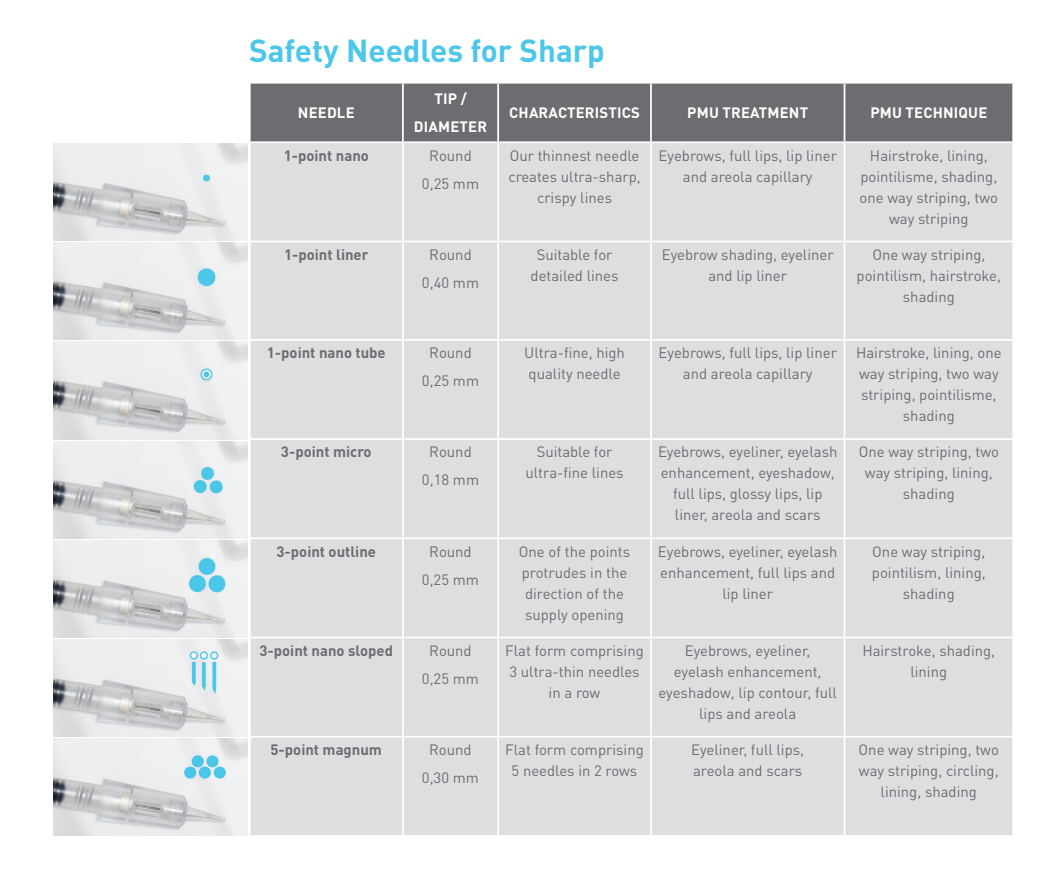
<style>
.page{position:relative;width:1042px;height:893px;background:#fff}
.page>*{position:absolute;margin:0;border:0;box-sizing:border-box;transform-origin:0 0}
.t1{font:700 31.5px "DIN Pro";color:#4dc7e9}
.t2{font:14.88px/21px "DIN Pro";color:#6c6d70;text-align:center}
.t3{font:700 14.88px "DIN Pro";color:#6c6d70}
.t4{font:700 14.88px/28px "DIN Pro";letter-spacing:.01em;color:#fff;text-align:center}
</style>
<div class="page">
<div style="left:251px;top:84px;width:761px;height:57px;background:#6c6d70"></div>
<div style="left:251px;top:143px;width:761px;height:692px;background:#dddee0"></div>
<hr style="left:402px;top:84px;width:2px;height:57px;background:#fff">
<hr style="left:497px;top:84px;width:2px;height:57px;background:#fff">
<hr style="left:650px;top:84px;width:2px;height:57px;background:#fff">
<hr style="left:843px;top:84px;width:2px;height:57px;background:#fff">
<hr style="left:402px;top:143px;width:2px;height:98px;background:#fff">
<hr style="left:497px;top:143px;width:2px;height:98px;background:#fff">
<hr style="left:650px;top:143px;width:2px;height:98px;background:#fff">
<hr style="left:843px;top:143px;width:2px;height:98px;background:#fff">
<hr style="left:250px;top:241px;width:153px;height:1px;background:#fff">
<hr style="left:403px;top:241px;width:95px;height:1px;background:#fff">
<hr style="left:402px;top:242px;width:2px;height:97px;background:#fff">
<hr style="left:498px;top:241px;width:153px;height:1px;background:#fff">
<hr style="left:497px;top:242px;width:2px;height:97px;background:#fff">
<hr style="left:651px;top:241px;width:193px;height:1px;background:#fff">
<hr style="left:650px;top:242px;width:2px;height:97px;background:#fff">
<hr style="left:844px;top:241px;width:170px;height:1px;background:#fff">
<hr style="left:843px;top:242px;width:2px;height:97px;background:#fff">
<hr style="left:250px;top:339px;width:153px;height:2px;background:#fff">
<hr style="left:403px;top:339px;width:95px;height:2px;background:#fff">
<hr style="left:402px;top:341px;width:2px;height:97px;background:#fff">
<hr style="left:498px;top:339px;width:153px;height:2px;background:#fff">
<hr style="left:497px;top:341px;width:2px;height:97px;background:#fff">
<hr style="left:651px;top:339px;width:193px;height:2px;background:#fff">
<hr style="left:650px;top:341px;width:2px;height:97px;background:#fff">
<hr style="left:844px;top:339px;width:170px;height:2px;background:#fff">
<hr style="left:843px;top:341px;width:2px;height:97px;background:#fff">
<hr style="left:250px;top:438px;width:153px;height:2px;background:#fff">
<hr style="left:403px;top:438px;width:95px;height:2px;background:#fff">
<hr style="left:402px;top:440px;width:2px;height:97px;background:#fff">
<hr style="left:498px;top:438px;width:153px;height:2px;background:#fff">
<hr style="left:497px;top:440px;width:2px;height:97px;background:#fff">
<hr style="left:651px;top:438px;width:193px;height:2px;background:#fff">
<hr style="left:650px;top:440px;width:2px;height:97px;background:#fff">
<hr style="left:844px;top:438px;width:170px;height:2px;background:#fff">
<hr style="left:843px;top:440px;width:2px;height:97px;background:#fff">
<hr style="left:250px;top:537px;width:153px;height:2px;background:#fff">
<hr style="left:403px;top:537px;width:95px;height:2px;background:#fff">
<hr style="left:402px;top:539px;width:2px;height:98px;background:#fff">
<hr style="left:498px;top:537px;width:153px;height:2px;background:#fff">
<hr style="left:497px;top:539px;width:2px;height:98px;background:#fff">
<hr style="left:651px;top:537px;width:193px;height:2px;background:#fff">
<hr style="left:650px;top:539px;width:2px;height:98px;background:#fff">
<hr style="left:844px;top:537px;width:170px;height:2px;background:#fff">
<hr style="left:843px;top:539px;width:2px;height:98px;background:#fff">
<hr style="left:250px;top:637px;width:153px;height:1px;background:#fff">
<hr style="left:403px;top:637px;width:95px;height:1px;background:#fff">
<hr style="left:402px;top:638px;width:2px;height:98px;background:#fff">
<hr style="left:498px;top:637px;width:153px;height:1px;background:#fff">
<hr style="left:497px;top:638px;width:2px;height:98px;background:#fff">
<hr style="left:651px;top:637px;width:193px;height:1px;background:#fff">
<hr style="left:650px;top:638px;width:2px;height:98px;background:#fff">
<hr style="left:844px;top:637px;width:170px;height:1px;background:#fff">
<hr style="left:843px;top:638px;width:2px;height:98px;background:#fff">
<hr style="left:250px;top:736px;width:153px;height:2px;background:#fff">
<hr style="left:403px;top:736px;width:95px;height:2px;background:#fff">
<hr style="left:402px;top:738px;width:2px;height:97px;background:#fff">
<hr style="left:498px;top:736px;width:153px;height:2px;background:#fff">
<hr style="left:497px;top:738px;width:2px;height:97px;background:#fff">
<hr style="left:651px;top:736px;width:193px;height:2px;background:#fff">
<hr style="left:650px;top:738px;width:2px;height:97px;background:#fff">
<hr style="left:844px;top:736px;width:170px;height:2px;background:#fff">
<hr style="left:843px;top:738px;width:2px;height:97px;background:#fff">
<img style="left:53px;top:143px;width:195px;height:197px">
<img style="left:53px;top:342px;width:195px;height:97px">
<img style="left:53px;top:441px;width:195px;height:97px">
<img style="left:53px;top:540px;width:195px;height:97px">
<img style="left:53px;top:639px;width:195px;height:98px">
<img style="left:53px;top:739px;width:195px;height:97px">
<h1 class="t1" style="left:249px;top:29px;width:357px">Safety Needles for Sharp</h1>
<p class="t4" style="left:298px;top:98px;width:58px">NEEDLE</p>
<p class="t4" style="left:414px;top:84px;width:75px">TIP /<br>DIAMETER</p>
<p class="t4" style="left:509px;top:98px;width:132px">CHARACTERISTICS</p>
<p class="t4" style="left:687px;top:98px;width:122px">PMU TREATMENT</p>
<p class="t4" style="left:870px;top:98px;width:118px">PMU TECHNIQUE</p>
<p class="t3" style="left:284px;top:145px;width:87px">1-point nano</p>
<p class="t2" style="left:422px;top:141px;width:59px;line-height:28px">Round<br>0,25 mm</p>
<p class="t2" style="left:508px;top:144px;width:134px">Our thinnest needle creates ultra-sharp, crispy lines</p>
<p class="t2" style="left:658px;top:144px;width:180px">Eyebrows, full lips, lip liner and areola capillary</p>
<p class="t2" style="left:859px;top:144px;width:140px">Hairstroke, lining, pointilisme, shading, one way striping, two way striping</p>
<p class="t3" style="left:284px;top:244px;width:86px">1-point liner</p>
<p class="t2" style="left:422px;top:240px;width:59px;line-height:28px">Round<br>0,40 mm</p>
<p class="t2" style="left:530px;top:243px;width:89px">Suitable for detailed lines</p>
<p class="t2" style="left:662px;top:243px;width:173px">Eyebrow shading, eyeliner and lip liner</p>
<p class="t2" style="left:856px;top:243px;width:146px">One way striping, pointilism, hairstroke, shading</p>
<p class="t3" style="left:267px;top:343px;width:120px">1-point nano tube</p>
<p class="t2" style="left:422px;top:338px;width:59px;line-height:28px">Round<br>0,25 mm</p>
<p class="t2" style="left:524px;top:342px;width:102px;text-align:left">Ultra-fine, high quality needle</p>
<p class="t2" style="left:658px;top:342px;width:180px">Eyebrows, full lips, lip liner and areola capillary</p>
<p class="t2" style="left:856px;top:342px;width:147px">Hairstroke, lining, one way striping, two way striping, pointilisme, shading</p>
<p class="t3" style="left:281px;top:442px;width:92px">3-point micro</p>
<p class="t2" style="left:422px;top:437px;width:59px;line-height:28px">Round<br>0,18 mm</p>
<p class="t2" style="left:525px;top:441px;width:100px">Suitable for ultra-fine lines</p>
<p class="t2" style="left:658px;top:441px;width:181px">Eyebrows, eyeliner, eyelash enhancement, eyeshadow, full lips, glossy lips, lip liner, areola and scars</p>
<p class="t2" style="left:859px;top:441px;width:142px">One way striping, two way striping, lining, shading</p>
<p class="t3" style="left:276px;top:541px;width:101px">3-point outline</p>
<p class="t2" style="left:422px;top:537px;width:59px;line-height:28px">Round<br>0,25 mm</p>
<p class="t2" style="left:519px;top:540px;width:113px;text-align:left">One of the points protrudes in the direction of the supply opening</p>
<p class="t2" style="left:658px;top:540px;width:181px">Eyebrows, eyeliner, eyelash enhancement, full lips and lip liner</p>
<p class="t2" style="left:872px;top:540px;width:115px">One way striping, pointilism, lining, shading</p>
<p class="t3" style="left:259px;top:640px;width:135px">3-point nano sloped</p>
<p class="t2" style="left:422px;top:636px;width:59px;line-height:28px">Round<br>0,25 mm</p>
<p class="t2" style="left:505px;top:639px;width:140px">Flat form comprising<br>3 ultra-thin needles in a row</p>
<p class="t2" style="left:658px;top:639px;width:180px">Eyebrows, eyeliner, eyelash enhancement, eyeshadow, lip contour, full lips and areola</p>
<p class="t2" style="left:862px;top:639px;width:134px">Hairstroke, shading, lining</p>
<p class="t3" style="left:270px;top:740px;width:113px">5-point magnum</p>
<p class="t2" style="left:422px;top:735px;width:59px;line-height:28px">Round<br>0,30 mm</p>
<p class="t2" style="left:505px;top:739px;width:140px">Flat form comprising<br>5 needles in 2 rows</p>
<p class="t2" style="left:691px;top:739px;width:115px;text-align:left">Eyeliner, full lips, areola and scars</p>
<p class="t2" style="left:858px;top:739px;width:142px">One way striping, two way striping, circling, lining, shading</p>
</div>
